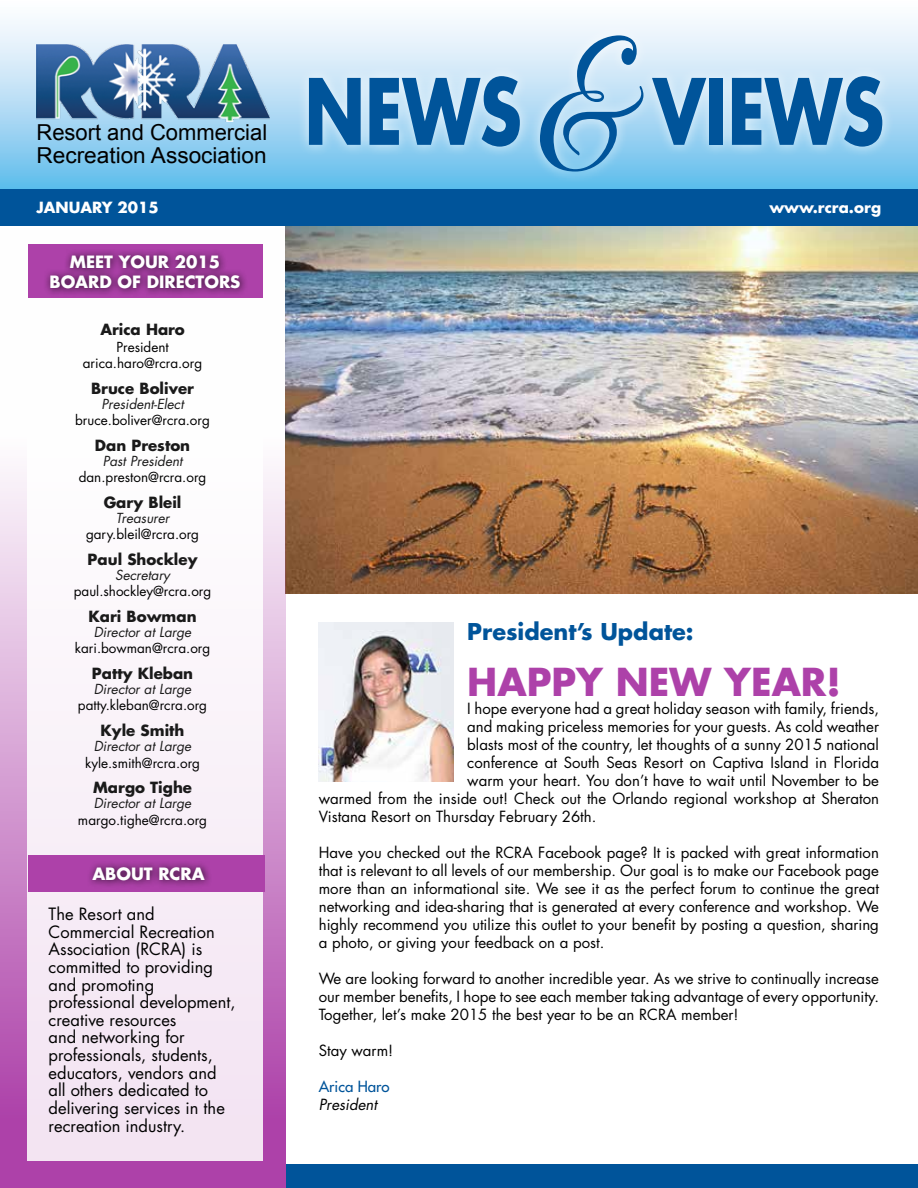
<style>
.page{position:relative;width:918px;height:1188px;background:#fff}
.page>*{position:absolute;margin:0;border:0;box-sizing:border-box;transform-origin:0 0}
.t1{font:700 88.8px "Futura";color:#00549a;scale:.77 1}
.t2{font:700 37.5px "Futura";color:#ad41a9}
.t3{font:700 22.5px "Futura";color:#00549a}
.t4{font:21.9px/22.4px "Arial";color:#000}
.t5{font:16.5px/17.5px "Futura";color:#000}
.t6{font:700 16.5px/19.8px "Futura";color:#fff;text-align:center}
.t7{font:15px/18px "Futura";color:#000;text-align:justify}
.t8{font:700 15px "Futura";color:#1a1a1a}
.t9{font:700 15px "Futura";color:#fff}
.t10{font:15px "Futura";color:#00549a}
.t11{font:italic 15px "Futura";color:#000}
.t12{font:13.5px/16.5px "Futura";color:#000;text-align:center}
.t13{font:italic 13.5px "Futura";color:#1a1a1a}
.s1{font-family:"Great Vibes";font-weight:400;font-size:182.1px}
</style>
<div class="page">
<img style="left:285px;top:226px;width:633px;height:368px">
<div style="left:0;top:1165px;width:918px;height:23px;background:#00549a"></div>
<svg style="left:0;top:469px;width:285px;height:719px"></svg>
<div style="left:27px;top:329px;width:235px;height:832px;background:linear-gradient(to bottom,#fff,#f3e3f2)"></div>
<svg style="left:0;top:19px;width:918px;height:170px"></svg>
<img style="left:36px;top:44px;width:233px;height:78px">
<div style="left:0;top:189px;width:918px;height:37px;background:#00549a"></div>
<div style="left:297px;top:23px;width:598px;height:161px;background:#fff;opacity:.75"></div>
<img style="left:319px;top:623px;width:135px;height:159px">
<div style="left:28px;top:855px;width:237px;height:37px;background:#ad41a9"></div>
<div style="left:86px;top:860px;width:127px;height:29px;background:#000;opacity:.75"></div>
<div style="left:28px;top:244px;width:235px;height:54px;background:#ad41a9"></div>
<div style="left:44px;top:248px;width:205px;height:49px;background:#000;opacity:.75"></div>
<h3 class="t4" style="left:36px;top:122px;width:232px">Resort and Commercial<br>Recreation Association</h3>
<p class="t9" style="left:36px;top:197px;width:124px">JANUARY 2015</p>
<p class="t6" style="left:50px;top:251px;width:192px">MEET YOUR 2015<br>BOARD OF DIRECTORS</p>
<p class="t8" style="left:100px;top:319px;width:86px">Arica Haro</p>
<p class="t12" style="left:83px;top:338px;width:121px">President arica.haro@rcra.org</p>
<p class="t8" style="left:91px;top:378px;width:104px">Bruce Boliver</p>
<p class="t13" style="left:101px;top:394px;width:84px">President-Elect</p>
<p class="t12" style="left:75px;top:412px;width:136px">bruce.boliver@rcra.org</p>
<p class="t8" style="left:95px;top:435px;width:97px">Dan Preston</p>
<p class="t13" style="left:103px;top:451px;width:81px">Past President</p>
<p class="t12" style="left:79px;top:469px;width:129px">dan.preston@rcra.org</p>
<p class="t8" style="left:104px;top:492px;width:79px">Gary Bleil</p>
<p class="t13" style="left:116px;top:509px;width:55px">Treasurer</p>
<p class="t12" style="left:86px;top:526px;width:115px">gary.bleil@rcra.org</p>
<p class="t8" style="left:88px;top:549px;width:111px">Paul Shockley</p>
<p class="t13" style="left:115px;top:566px;width:56px">Secretary</p>
<p class="t12" style="left:74px;top:583px;width:139px">paul.shockley@rcra.org</p>
<p class="t8" style="left:89px;top:606px;width:110px">Kari Bowman</p>
<p class="t13" style="left:94px;top:623px;width:99px">Director at Large</p>
<p class="t12" style="left:75px;top:640px;width:137px">kari.bowman@rcra.org</p>
<p class="t8" style="left:92px;top:663px;width:103px">Patty Kleban</p>
<p class="t13" style="left:94px;top:680px;width:99px">Director at Large</p>
<p class="t12" style="left:78px;top:697px;width:131px">patty.kleban@rcra.org</p>
<p class="t8" style="left:101px;top:720px;width:85px">Kyle Smith</p>
<p class="t13" style="left:94px;top:737px;width:99px">Director at Large</p>
<p class="t12" style="left:85px;top:754px;width:117px">kyle.smith@rcra.org</p>
<p class="t8" style="left:93px;top:777px;width:101px">Margo Tighe</p>
<p class="t13" style="left:94px;top:794px;width:99px">Director at Large</p>
<p class="t12" style="left:78px;top:811px;width:131px">margo.tighe@rcra.org</p>
<p class="t6" style="left:92px;top:863px;width:114px">ABOUT RCRA</p>
<p class="t5" style="left:49px;top:905px;width:189px">The Resort and<br>Commercial Recreation<br>Association (RCRA) is committed to providing and promoting professional development, creative resources<br>and networking for professionals, students, educators, vendors and all others dedicated to delivering services in the recreation industry.</p>
<h1 class="t1" style="left:305px;top:50px;width:754px">NEWS <span class="s1">&amp;</span> VIEWS</h1>
<p class="t9" style="left:769px;top:197px;width:113px">www.rcra.org</p>
<h3 class="t3" style="left:467px;top:616px;width:228px">President’s Update:</h3>
<h2 class="t2" style="left:467px;top:655px;width:375px">HAPPY NEW YEAR!</h2>
<p class="t7" style="left:467px;top:699px;width:413px">I hope everyone had a great holiday season with family, friends,</p>
<p class="t7" style="left:467px;top:717px;width:413px">and making priceless memories for your guests. As cold weather</p>
<p class="t7" style="left:467px;top:735px;width:413px">blasts most of the country, let thoughts of a sunny 2015 national</p>
<p class="t7" style="left:467px;top:753px;width:413px">conference at South Seas Resort on Captiva Island in Florida</p>
<p class="t7" style="left:467px;top:771px;width:413px">warm your heart. You don’t have to wait until November to be</p>
<p class="t7" style="left:319px;top:789px;width:562px">warmed from the inside out! Check out the Orlando regional workshop at Sheraton</p>
<p class="t7" style="left:319px;top:807px;width:279px">Vistana Resort on Thursday February 26th.</p>
<p class="t7" style="left:319px;top:843px;width:562px">Have you checked out the RCRA Facebook page? It is packed with great information that is relevant to all levels of our membership. Our goal is to make our Facebook page more than an informational site. We see it as the perfect forum to continue the great networking and idea-sharing that is generated at every conference and workshop. We highly recommend you utilize this outlet to your benefit by posting a question, sharing a photo, or giving your feedback on a post.</p>
<p class="t7" style="left:319px;top:969px;width:562px">We are looking forward to another incredible year. As we strive to continually increase our member benefits, I hope to see each member taking advantage of every opportunity.<br>Together, let’s make 2015 the best year to be an RCRA member!</p>
<p class="t7" style="left:319px;top:1041px;width:76px">Stay warm!</p>
<p class="t10" style="left:319px;top:1076px;width:72px">Arica Haro</p>
<p class="t11" style="left:319px;top:1094px;width:60px">President</p>
</div>
